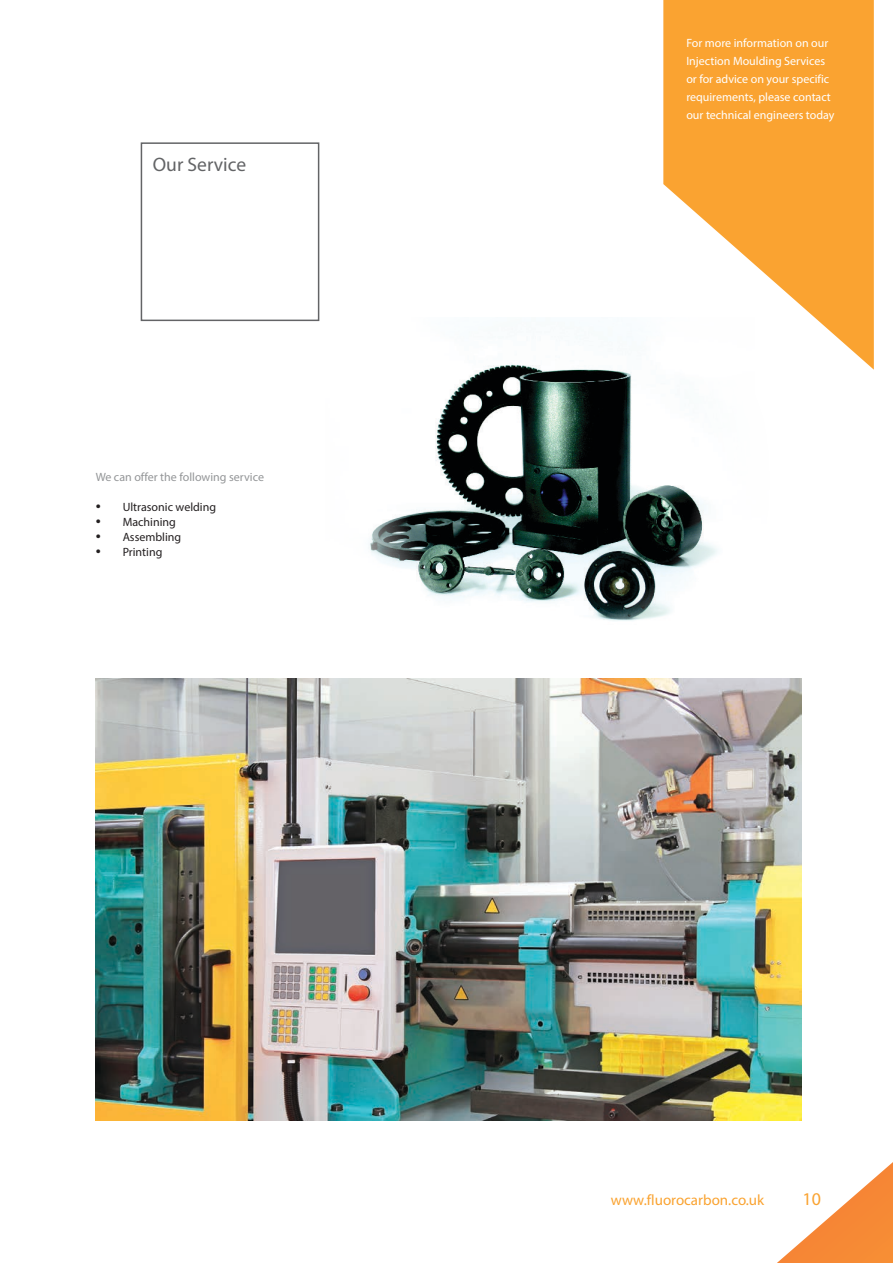
<style>
.page{position:relative;width:893px;height:1263px;background:#fff}
.page>*{position:absolute;margin:0;border:0;box-sizing:border-box;transform-origin:0 0}
.ParaStyle06-Leading{font:19.5px "Myriad Pro";color:#636466}
.ParaStyle01-Leading{font:18px "Myriad Pro";color:#faa331}
.ParaStyle01-Leading-2{font:15px "Myriad Pro";color:#faa331}
.t1{font:12px/18px "Myriad Pro";color:#fff}
.t2{font:12px "Myriad Pro";color:#231f20}
.ParaStyle06-Leading-2{font:12px "Myriad Pro";color:#949698}
.s1{font-size:18px}
</style>
<div class="page">
<svg style="left:663px;top:0;width:211px;height:370px;fill:#faa331"></svg>
<div style="left:141px;top:142px;width:178px;height:179px;border:2px solid #636466"></div>
<svg style="left:777px;top:1162px;width:116px;height:101px"></svg>
<img style="left:368px;top:318px;width:404px;height:303px">
<img style="left:96px;top:678px;width:705px;height:442px">
<p class="ParaStyle06-Leading" style="left:153px;top:152px;width:95px">Our Service</p>
<p class="ParaStyle06-Leading-2" style="left:96px;top:470px;width:170px">We can offer the following service</p>
<p class="t2" style="left:96px;top:500px;width:122px"><span class="s1">•</span> Ultrasonic welding</p>
<p class="t2" style="left:96px;top:515px;width:82px"><span class="s1">•</span> Machining</p>
<p class="t2" style="left:96px;top:530px;width:87px"><span class="s1">•</span> Assembling</p>
<p class="t2" style="left:96px;top:545px;width:68px"><span class="s1">•</span> Printing</p>
<p class="t1" style="left:686px;top:34px;width:150px">For more information on our<br>Injection Moulding Services or for advice on your specific requirements, please contact our technical engineers today</p>
<p class="ParaStyle01-Leading-2" style="left:611px;top:1190px;width:155px">www.fluorocarbon.co.uk</p>
<p class="ParaStyle01-Leading" style="left:802px;top:1187px;width:20px">10</p>
</div>
